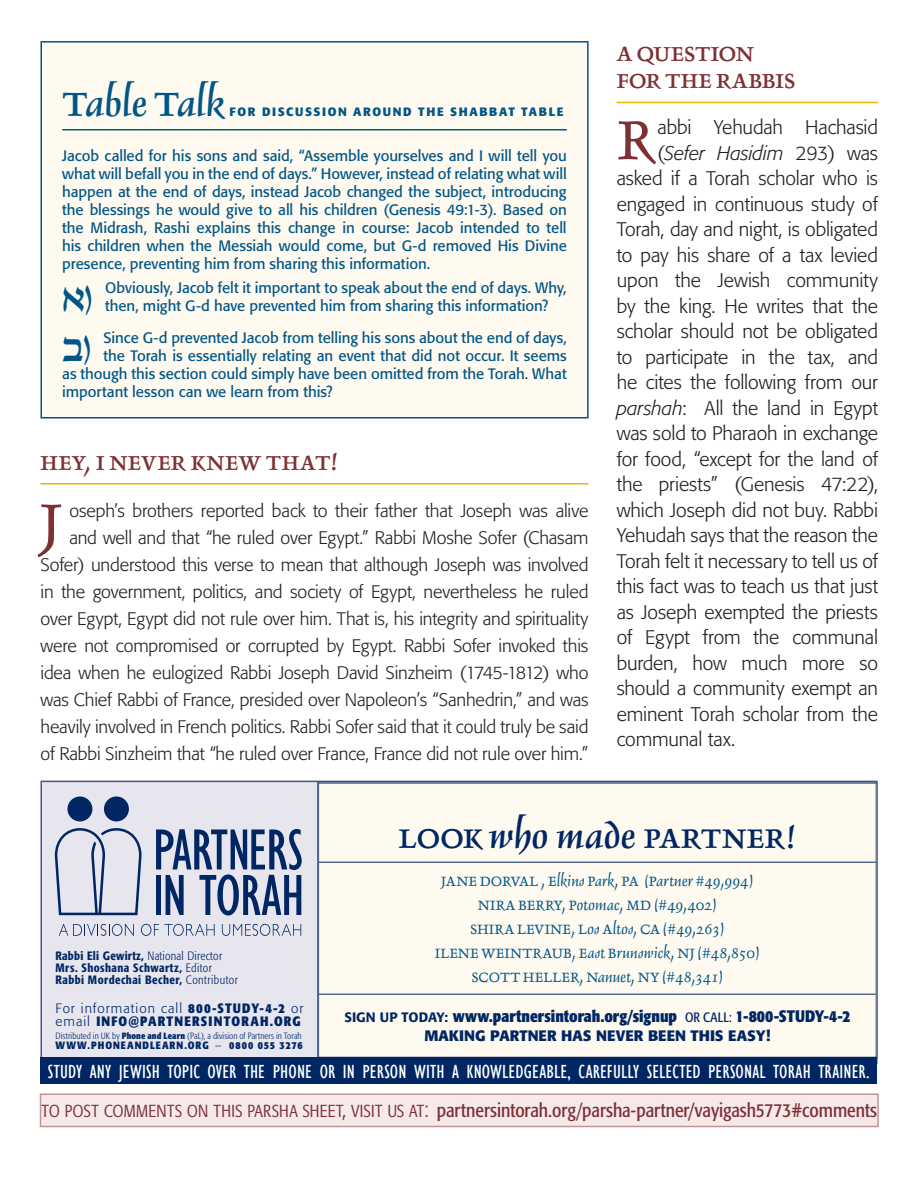
<style>
.page{position:relative;width:918px;height:1188px;background:#fff}
.page>*{position:absolute;margin:0;border:0;box-sizing:border-box;transform-origin:0 0}
.HINKT_Q4TR_Body{font:76.05px "Delphin IA";color:#7d3135}
.HINKT_Q4TR_Body-2{font:74.1px "Delphin IA";color:#7d3135}
.TT_Title{font:45px "Delphin IIA";letter-spacing:-.025em;color:#005687}
.TT_w_Hebrew{font:700 41.4px "Harel MF";color:#005687}
.t1{font:36px "Delphin IIA";letter-spacing:-.005em;color:#002763}
.HINKT_Title{font:27px/27px "Delphin II";letter-spacing:.005em;color:#7d3135}
.HINKT_Title-2{font:27px "Delphin II";letter-spacing:.025em;color:#7d3135}
.HINKT_Q4TR_Body-3{font:300 19.5px "Formata";letter-spacing:-.01em;color:#231f20}
.t2{font:condensed 19.5px "Formata";color:#7d3135}
.t3{font:condensed 19.5px "Gill Sans";letter-spacing:.005em;color:#fff}
.HINKT_Q4TR_Body-4{font:italic 300 19.5px "Formata";letter-spacing:-.01em;color:#231f20}
.HINKT_Q4TR_Body-5{font:300 18px/27px "Formata";letter-spacing:-.01em;color:#231f20;text-align:right}
.LWMP_Partner{font:18px "Delphin I";letter-spacing:-.01em;color:#005687}
.t4{font:700 condensed 16.5px "Formata";letter-spacing:-.005em;color:#002763}
.TT_Body{font:15px/18px "Formata";letter-spacing:-.005em;color:#005687;text-align:justify}
.TT_w_Hebrew-2{font:15px/18px "Formata";letter-spacing:-.005em;color:#005687}
.t5{font:700 15px "Formata";color:#002763}
.t6{font:700 condensed 13.5px/13.5px "Formata";letter-spacing:.09em;color:#002763}
.t7{font:500 condensed 12px/12px "Formata";letter-spacing:.035em;color:#002763}
.TT_Title-2{font:700 12px "Formata";letter-spacing:.135em;color:#005687}
.t8{font:700 condensed 10.5px "Formata";letter-spacing:.095em;color:#002763}
.t9{font:300 condensed 9px "Formata";letter-spacing:.01em;color:#002763}
.s1{font-style:normal}
.s2{font-style:italic}
.s3{font-family:"Delphin II";font-size:43.5px}
.s4{font-weight:500;font-stretch:normal;font-size:13.5px}
.s5{font-weight:400;font-size:13.5px}
.s6{font-weight:300}
.s7{font-weight:300;font-stretch:normal}
.s8{font-weight:700}
.s9{font-weight:300;font-size:22.5px}
</style>
<div class="page">
<hr style="left:40px;top:483px;width:549px;height:2px;background:#dfb900">
<div style="left:40px;top:1094px;width:838px;height:32px;background:#f6e9e9"></div>
<div style="left:40px;top:1094px;width:839px;height:33px;border:2px solid #c29494"></div>
<div style="left:41px;top:781px;width:836px;height:282px;background:#e7e6ef"></div>
<svg style="left:156px;top:829px;width:146px;height:87px"></svg>
<svg style="left:59px;top:924px;width:75px;height:12px"></svg>
<svg style="left:141px;top:924px;width:74px;height:12px"></svg>
<svg style="left:222px;top:924px;width:79px;height:12px"></svg>
<div style="left:104px;top:796px;width:25px;height:25px;background:#002763;border-radius:50%"></div>
<div style="left:67px;top:796px;width:25px;height:25px;background:#002763;border-radius:50%"></div>
<svg style="left:55px;top:828px;width:87px;height:87px"></svg>
<div style="left:317px;top:781px;width:561px;height:276px;background:#fffaef"></div>
<div style="left:319px;top:783px;width:557px;height:274px;border:1px solid #415688"></div>
<div style="left:40px;top:1057px;width:838px;height:27px;background:#002763"></div>
<hr style="left:617px;top:102px;width:261px;height:1px;background:#dfb900">
<div style="left:41px;top:42px;width:547px;height:376px;background:#fffaef"></div>
<hr style="left:62px;top:129px;width:505px;height:1px;background:#005687">
<div style="left:40px;top:41px;width:549px;height:377px;border:2px solid #005687"></div>
<p class="TT_Title" style="left:62px;top:80px;width:164px">Table Talk</p>
<p class="TT_Title-2" style="left:230px;top:104px;width:335px">FOR DISCUSSION AROUND THE SHABBAT TABLE</p>
<p class="TT_Body" style="left:62px;top:146px;width:506px">Jacob called for his sons and said, “Assemble yourselves and I will tell you what will befall you in the end of days.” However, instead of relating what will happen at the end of days, instead Jacob changed the subject, introducing the blessings he would give to all his children (Genesis 49:1-3). Based on the Midrash, Rashi explains this change in course: Jacob intended to tell his children when the Messiah would come, but G-d removed His Divine presence, preventing him from sharing this information.</p>
<p class="TT_w_Hebrew" style="left:62px;top:274px;width:33px">א(</p>
<p class="TT_w_Hebrew-2" style="left:105px;top:279px;width:463px">Obviously, Jacob felt it important to speak about the end of days. Why, then, might G-d have prevented him from sharing this information?</p>
<p class="TT_w_Hebrew" style="left:62px;top:323px;width:32px">ב(</p>
<p class="TT_w_Hebrew-2" style="left:104px;top:328px;width:465px">Since G-d prevented Jacob from telling his sons about the end of days,</p>
<p class="TT_w_Hebrew-2" style="left:104px;top:346px;width:465px">the Torah is essentially relating an event that did not occur. It seems</p>
<p class="TT_w_Hebrew-2" style="left:62px;top:364px;width:506px">as though this section could simply have been omitted from the Torah. What</p>
<p class="TT_w_Hebrew-2" style="left:62px;top:382px;width:272px">important lesson can we learn from this?</p>
<p class="HINKT_Title-2" style="left:40px;top:448px;width:299px">HEY, I NEVER KNEW THAT!</p>
<p class="HINKT_Q4TR_Body" style="left:40px;top:485px;width:23px">J</p>
<p class="HINKT_Q4TR_Body-5" style="left:40px;top:497px;width:550px">oseph’s brothers reported back to their father that Joseph was alive and well and that “he ruled over Egypt.” Rabbi Moshe Sofer (Chasam Sofer) understood this verse to mean that although Joseph was involved in the government, politics, and society of Egypt, nevertheless he ruled over Egypt, Egypt did not rule over him. That is, his integrity and spirituality were not compromised or corrupted by Egypt. Rabbi Sofer invoked this idea when he eulogized Rabbi Joseph David Sinzheim (1745-1812) who was Chief Rabbi of France, presided over Napoleon’s “Sanhedrin,” and was heavily involved in French politics. Rabbi Sofer said that it could truly be said of Rabbi Sinzheim that “he ruled over France, France did not rule over him.”</p>
<p class="HINKT_Title" style="left:617px;top:41px;width:181px">A QUESTION<br>FOR THE RABBIS</p>
<p class="HINKT_Q4TR_Body-2" style="left:617px;top:102px;width:40px">R</p>
<p class="HINKT_Q4TR_Body-3" style="left:658px;top:116px;width:222px">abbi Yehudah Hachasid</p>
<p class="HINKT_Q4TR_Body-4" style="left:658px;top:141px;width:222px"><span class="s1">(</span>Sefer Hasidim <span class="s1">293) was</span></p>
<p class="HINKT_Q4TR_Body-3" style="left:617px;top:167px;width:263px">asked if a Torah scholar who is</p>
<p class="HINKT_Q4TR_Body-3" style="left:617px;top:192px;width:263px">engaged in continuous study of</p>
<p class="HINKT_Q4TR_Body-3" style="left:617px;top:218px;width:263px">Torah, day and night, is obligated</p>
<p class="HINKT_Q4TR_Body-3" style="left:617px;top:243px;width:263px">to pay his share of a tax levied</p>
<p class="HINKT_Q4TR_Body-3" style="left:617px;top:269px;width:263px">upon the Jewish community</p>
<p class="HINKT_Q4TR_Body-3" style="left:617px;top:294px;width:263px">by the king. He writes that the</p>
<p class="HINKT_Q4TR_Body-3" style="left:617px;top:320px;width:263px">scholar should not be obligated</p>
<p class="HINKT_Q4TR_Body-3" style="left:617px;top:345px;width:263px">to participate in the tax, and</p>
<p class="HINKT_Q4TR_Body-3" style="left:617px;top:371px;width:263px">he cites the following from our</p>
<p class="HINKT_Q4TR_Body-3" style="left:617px;top:396px;width:263px"><span class="s2">parshah</span>: All the land in Egypt</p>
<p class="HINKT_Q4TR_Body-3" style="left:617px;top:422px;width:263px">was sold to Pharaoh in exchange</p>
<p class="HINKT_Q4TR_Body-3" style="left:617px;top:447px;width:263px">for food, “except for the land of</p>
<p class="HINKT_Q4TR_Body-3" style="left:617px;top:473px;width:263px">the priests” (Genesis 47:22),</p>
<p class="HINKT_Q4TR_Body-3" style="left:617px;top:498px;width:263px">which Joseph did not buy. Rabbi</p>
<p class="HINKT_Q4TR_Body-3" style="left:617px;top:524px;width:263px">Yehudah says that the reason the</p>
<p class="HINKT_Q4TR_Body-3" style="left:617px;top:549px;width:263px">Torah felt it necessary to tell us of</p>
<p class="HINKT_Q4TR_Body-3" style="left:617px;top:575px;width:263px">this fact was to teach us that just</p>
<p class="HINKT_Q4TR_Body-3" style="left:617px;top:600px;width:263px">as Joseph exempted the priests</p>
<p class="HINKT_Q4TR_Body-3" style="left:617px;top:626px;width:263px">of Egypt from the communal</p>
<p class="HINKT_Q4TR_Body-3" style="left:617px;top:651px;width:263px">burden, how much more so</p>
<p class="HINKT_Q4TR_Body-3" style="left:617px;top:677px;width:263px">should a community exempt an</p>
<p class="HINKT_Q4TR_Body-3" style="left:617px;top:702px;width:263px">eminent Torah scholar from the</p>
<p class="HINKT_Q4TR_Body-3" style="left:617px;top:728px;width:120px">communal tax.</p>
<p class="t1" style="left:399px;top:820px;width:399px">LOOK<span class="s3">who made</span> PARTNER!</p>
<p class="LWMP_Partner" style="left:441px;top:872px;width:314px">JANE DORVAL , Elkins Park, PA (Partner #49,994)</p>
<p class="LWMP_Partner" style="left:478px;top:896px;width:240px">NIRA BERRY, Potomac, MD (#49,402)</p>
<p class="LWMP_Partner" style="left:470px;top:920px;width:256px">SHIRA LEVINE, Los Altos, CA (#49,263)</p>
<p class="LWMP_Partner" style="left:435px;top:944px;width:326px">ILENE WEINTRAUB, East Brunswick, NJ (#48,850)</p>
<p class="LWMP_Partner" style="left:471px;top:968px;width:253px">SCOTT HELLER, Nanuet, NY (#48,341)</p>
<p class="t4" style="left:344px;top:1005px;width:508px"><span class="s4">SIGN UP TODAY:</span> www.partnersintorah.org/signup <span class="s5">OR CALL:</span> 1-800-STUDY-4-2</p>
<p class="t5" style="left:424px;top:1026px;width:348px">MAKING PARTNER HAS NEVER BEEN THIS EASY!</p>
<p class="t3" style="left:48px;top:1060px;width:823px">STUDY ANY JEWISH TOPIC OVER THE PHONE OR IN PERSON WITH A KNOWLEDGEABLE, CAREFULLY SELECTED PERSONAL TORAH TRAINER.</p>
<p class="t7" style="left:56px;top:949px;width:184px">Rabbi Eli Gewirtz, <span class="s6">National Director<br></span>Mrs. Shoshana Schwartz, <span class="s6">Editor<br></span>Rabbi Mordechai Becher, <span class="s6">Contributor</span></p>
<p class="t6" style="left:56px;top:1001px;width:249px"><span class="s7">For information call</span> 800-STUDY-4-2 <span class="s7">or email</span> INFO@PARTNERSINTORAH.ORG</p>
<p class="t9" style="left:56px;top:1031px;width:248px">Distributed in UK by <span class="s8">Phone and Learn</span> (PaL), a division of Partners in Torah</p>
<p class="t8" style="left:56px;top:1039px;width:249px">WWW.PHONEANDLEARN.ORG <span class="s7">–</span> 0800 055 3276</p>
<p class="t2" style="left:41px;top:1099px;width:837px"><span class="s9">to post comments on this parsha sheet, visit us at:</span> partnersintorah.org/parsha-partner/vayigash5773#comments</p>
</div>
